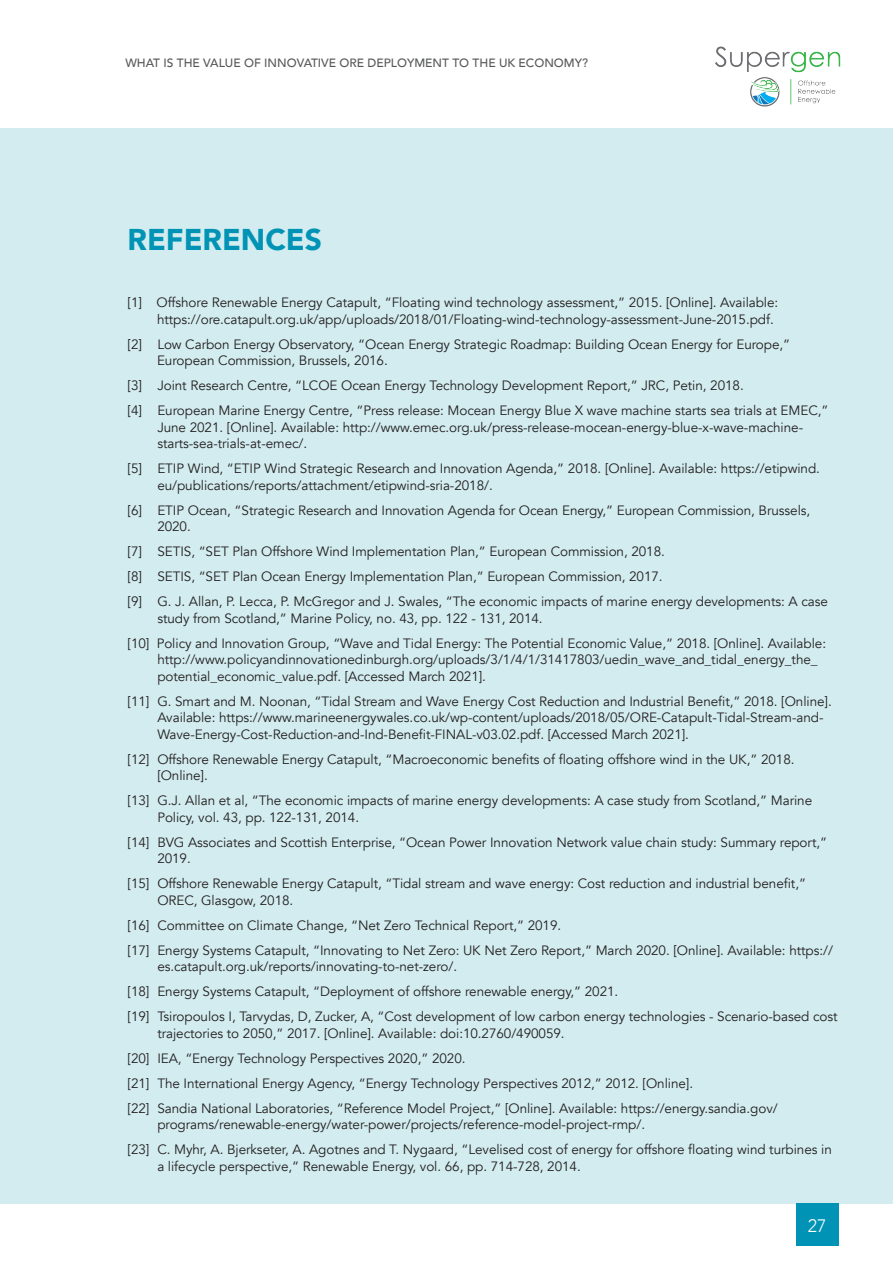
<style>
.page{position:relative;width:893px;height:1263px;background:#fff}
.page>*{position:absolute;margin:0;border:0;box-sizing:border-box;transform-origin:0 0}
.t1{font:900 30px "Avenir";color:#0093b5}
.t2{font:300 18px "Avenir";color:#fff}
.t3{font:13.5px/16.5px "Avenir";letter-spacing:-.005em;color:#231f20}
.t4{font:500 12px "Avenir";color:#57585a}
</style>
<div class="page">
<div style="left:0;top:128px;width:893px;height:1075px;background:#d2ecef"></div>
<div style="left:796px;top:1203px;width:43px;height:43px;background:#0093b5"></div>
<img style="left:715px;top:46px;width:126px;height:61px">
<p class="t4" style="left:125px;top:53px;width:464px">WHAT IS THE VALUE OF INNOVATIVE ORE DEPLOYMENT TO THE UK ECONOMY?</p>
<p class="t1" style="left:128px;top:214px;width:196px">REFERENCES</p>
<p class="t3" style="left:128px;top:294px;width:652px">[1] Offshore Renewable Energy Catapult, “Floating wind technology assessment,” 2015. [Online]. Available:</p>
<p class="t3" style="left:157px;top:311px;width:618px">https://ore.catapult.org.uk/app/uploads/2018/01/Floating-wind-technology-assessment-June-2015.pdf.</p>
<p class="t3" style="left:128px;top:336px;width:664px">[2] Low Carbon Energy Observatory, “Ocean Energy Strategic Roadmap: Building Ocean Energy for Europe,”</p>
<p class="t3" style="left:157px;top:352px;width:232px">European Commission, Brussels, 2016.</p>
<p class="t3" style="left:128px;top:377px;width:618px">[3] Joint Research Centre, “LCOE Ocean Energy Technology Development Report,” JRC, Petin, 2018.</p>
<p class="t3" style="left:157px;top:402px;width:673px;text-indent:-30px">[4] European Marine Energy Centre, “Press release: Mocean Energy Blue X wave machine starts sea trials at EMEC,”<br>June 2021. [Online]. Available: http://www.emec.org.uk/press-release-mocean-energy-blue-x-wave-machine&shy;starts-sea-trials-at-emec/.</p>
<p class="t3" style="left:157px;top:460px;width:664px;text-indent:-30px">[5] ETIP Wind, “ETIP Wind Strategic Research and Innovation Agenda,” 2018. [Online]. Available: https://etipwind. eu/publications/reports/attachment/etipwind-sria-2018/.</p>
<p class="t3" style="left:157px;top:502px;width:654px;text-indent:-30px">[6] ETIP Ocean, “Strategic Research and Innovation Agenda for Ocean Energy,” European Commission, Brussels,<br>2020.</p>
<p class="t3" style="left:128px;top:543px;width:539px">[7] SETIS, “SET Plan Offshore Wind Implementation Plan,” European Commission, 2018.</p>
<p class="t3" style="left:128px;top:568px;width:537px">[8] SETIS, “SET Plan Ocean Energy Implementation Plan,” European Commission, 2017.</p>
<p class="t3" style="left:157px;top:593px;width:672px;text-indent:-30px">[9] G. J. Allan, P. Lecca, P. McGregor and J. Swales, “The economic impacts of marine energy developments: A case study from Scotland,” Marine Policy, no. 43, pp. 122 - 131, 2014.</p>
<p class="t3" style="left:157px;top:635px;width:670px;text-indent:-30px">[10] Policy and Innovation Group, “Wave and Tidal Energy: The Potential Economic Value,” 2018. [Online]. Available: http://www.policyandinnovationedinburgh.org/uploads/3/1/4/1/31417803/uedin_wave_and_tidal_energy_the_ potential_economic_value.pdf. [Accessed March 2021].</p>
<p class="t3" style="left:157px;top:693px;width:676px;text-indent:-30px">[11] G. Smart and M. Noonan, “Tidal Stream and Wave Energy Cost Reduction and Industrial Benefit,” 2018. [Online].<br>Available: https://www.marineenergywales.co.uk/wp-content/uploads/2018/05/ORE-Catapult-Tidal-Stream-and-<br>Wave-Energy-Cost-Reduction-and-Ind-Benefit-FINAL-v03.02.pdf. [Accessed March 2021].</p>
<p class="t3" style="left:157px;top:751px;width:639px;text-indent:-30px">[12] Offshore Renewable Energy Catapult, “Macroeconomic benefits of floating offshore wind in the UK,” 2018. [Online].</p>
<p class="t3" style="left:157px;top:792px;width:656px;text-indent:-30px">[13] G.J. Allan et al, “The economic impacts of marine energy developments: A case study from Scotland,” Marine<br>Policy, vol. 43, pp. 122-131, 2014.</p>
<p class="t3" style="left:157px;top:834px;width:671px;text-indent:-30px">[14] BVG Associates and Scottish Enterprise, “Ocean Power Innovation Network value chain study: Summary report,”<br>2019.</p>
<p class="t3" style="left:157px;top:875px;width:650px;text-indent:-30px">[15] Offshore Renewable Energy Catapult, “Tidal stream and wave energy: Cost reduction and industrial benefit,”<br>OREC, Glasgow, 2018.</p>
<p class="t3" style="left:128px;top:917px;width:435px">[16] Committee on Climate Change, “Net Zero Technical Report,” 2019.</p>
<p class="t3" style="left:157px;top:942px;width:677px;text-indent:-30px">[17] Energy Systems Catapult, “Innovating to Net Zero: UK Net Zero Report,” March 2020. [Online]. Available: https:// es.catapult.org.uk/reports/innovating-to-net-zero/.</p>
<p class="t3" style="left:128px;top:983px;width:492px">[18] Energy Systems Catapult, “Deployment of offshore renewable energy,” 2021.</p>
<p class="t3" style="left:157px;top:1008px;width:682px;text-indent:-30px">[19] Tsiropoulos I, Tarvydas, D, Zucker, A, “Cost development of low carbon energy technologies - Scenario-based cost trajectories to 2050,” 2017. [Online]. Available: doi:10.2760/490059.</p>
<p class="t3" style="left:128px;top:1050px;width:339px">[20] IEA, “Energy Technology Perspectives 2020,” 2020.</p>
<p class="t3" style="left:128px;top:1075px;width:567px">[21] The International Energy Agency, “Energy Technology Perspectives 2012,” 2012. [Online].</p>
<p class="t3" style="left:157px;top:1100px;width:622px;text-indent:-30px">[22] Sandia National Laboratories, “Reference Model Project,” [Online]. Available: https://energy.sandia.gov/ programs/renewable-energy/water-power/projects/reference-model-project-rmp/.</p>
<p class="t3" style="left:157px;top:1141px;width:676px;text-indent:-30px">[23] C. Myhr, A. Bjerkseter, A. Agotnes and T. Nygaard, “Levelised cost of energy for offshore floating wind turbines in a lifecycle perspective,” Renewable Energy, vol. 66, pp. 714-728, 2014.</p>
<p class="t2" style="left:808px;top:1215px;width:20px">27</p>
</div>
